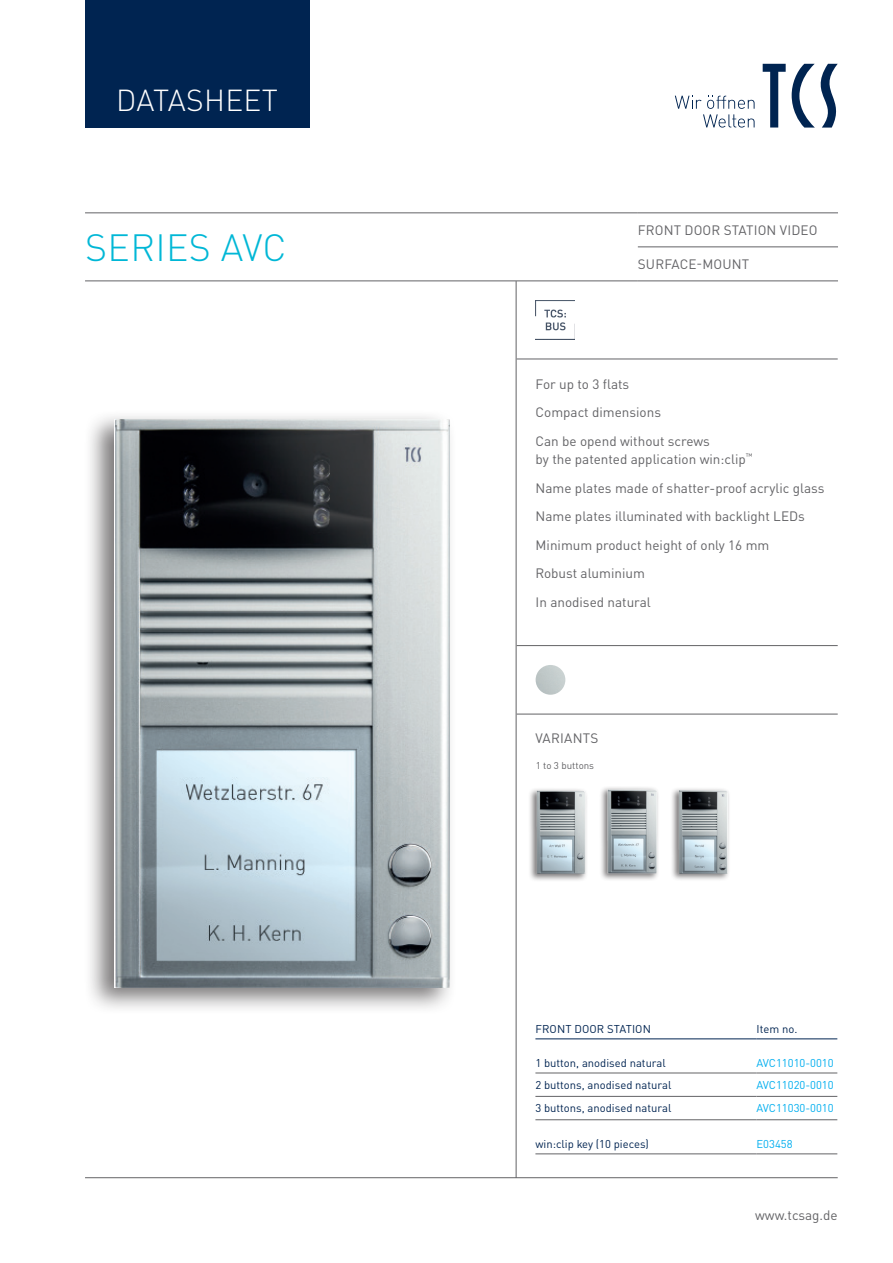
<style>
.page{position:relative;width:893px;height:1263px;background:#fff}
.page>*{position:absolute;margin:0;border:0;box-sizing:border-box;transform-origin:0 0}
.t1{font:300 37.5px "DIN Pro";letter-spacing:.01em;color:#00b7d6}
.t2{font:300 30px "DIN Pro";letter-spacing:.01em;color:#fff}
.t3{font:13.5px/28.7px "DIN Pro";color:#636366}
.t4{font:13.5px "DIN Pro";letter-spacing:.02em;color:#636366}
.t5{font:11.25px "DIN Pro";color:#002451}
.t6{font:11.25px "DIN Pro";color:#00aeef}
.t7{font:9.75px "DIN Pro";color:#636366}
</style>
<div class="page">
<svg style="left:675px;top:96px;width:80px;height:32px"></svg>
<svg style="left:763px;top:64px;width:75px;height:64px"></svg>
<div style="left:85px;top:0;width:224px;height:128px;background:#002451"></div>
<hr style="left:517px;top:359px;width:321px;height:1px;background:#636366">
<hr style="left:85px;top:213px;width:553px;height:1px;background:#636366">
<hr style="left:638px;top:213px;width:200px;height:1px;background:#636366">
<hr style="left:638px;top:247px;width:200px;height:1px;background:#636366">
<hr style="left:85px;top:281px;width:553px;height:1px;background:#636366">
<hr style="left:638px;top:281px;width:200px;height:1px;background:#636366">
<hr style="left:517px;top:645px;width:321px;height:1px;background:#636366">
<hr style="left:517px;top:714px;width:321px;height:1px;background:#636366">
<img style="left:536px;top:665px;width:29px;height:30px;border-radius:15px">
<div style="left:528px;top:787px;width:61px;height:95px;background:#231f20;opacity:.6"></div>
<img style="left:537px;top:791px;width:49px;height:83px">
<div style="left:599px;top:786px;width:61px;height:95px;background:#231f20;opacity:.6"></div>
<img style="left:607px;top:789px;width:50px;height:84px">
<div style="left:671px;top:786px;width:60px;height:95px;background:#231f20;opacity:.6"></div>
<img style="left:679px;top:790px;width:49px;height:84px">
<div style="left:84px;top:410px;width:372px;height:605px;background:#231f20;opacity:.6"></div>
<img style="left:115px;top:420px;width:335px;height:567px">
<hr style="left:535px;top:1153px;width:221px;height:1px;background:#636366">
<hr style="left:535px;top:1096px;width:221px;height:1px;background:#636366">
<hr style="left:756px;top:1096px;width:81px;height:1px;background:#636366">
<hr style="left:756px;top:1153px;width:81px;height:1px;background:#636366">
<hr style="left:535px;top:1038px;width:221px;height:1px;background:#002451">
<hr style="left:756px;top:1038px;width:81px;height:1px;background:#002451">
<hr style="left:535px;top:1073px;width:221px;height:1px;background:#636366">
<hr style="left:756px;top:1073px;width:81px;height:1px;background:#636366">
<hr style="left:535px;top:1119px;width:221px;height:1px;background:#636366">
<hr style="left:756px;top:1119px;width:81px;height:1px;background:#636366">
<img style="left:536px;top:300px;width:39px;height:40px">
<hr style="left:85px;top:1177px;width:753px;height:1px;background:#636366">
<hr style="left:516px;top:281px;width:1px;height:897px;background:#636366">
<h2 class="t2" style="left:116px;top:77px;width:163px">DATASHEET</h2>
<h1 class="t1" style="left:85px;top:219px;width:203px">SERIES AVC</h1>
<p class="t3" style="left:638px;top:214px;width:181px">FRONT DOOR STATION VIDEO</p>
<p class="t3" style="left:638px;top:248px;width:113px">SURFACE-MOUNT</p>
<p class="t3" style="left:536px;top:368px;width:176px">For up to 3 flats<br>Compact dimensions<br>Can be opend without screws</p>
<p class="t3" style="left:536px;top:443px;width:290px">by the patented application win:clip<sup>™<br></sup>Name plates made of shatter-proof acrylic glass Name plates illuminated with backlight LEDs Minimum product height of only 16 mm<br>Robust aluminium<br>In anodised natural</p>
<p class="t4" style="left:536px;top:727px;width:64px">VARIANTS</p>
<p class="t7" style="left:536px;top:758px;width:60px">1 to 3 buttons</p>
<p class="t5" style="left:535px;top:1019px;width:117px">FRONT DOOR STATION</p>
<p class="t5" style="left:757px;top:1019px;width:42px">Item no.</p>
<p class="t5" style="left:535px;top:1054px;width:132px">1 button, anodised natural</p>
<p class="t6" style="left:757px;top:1054px;width:79px">AVC11010-0010</p>
<p class="t5" style="left:535px;top:1076px;width:137px">2 buttons, anodised natural</p>
<p class="t6" style="left:757px;top:1076px;width:79px">AVC11020-0010</p>
<p class="t5" style="left:535px;top:1099px;width:137px">3 buttons, anodised natural</p>
<p class="t6" style="left:757px;top:1099px;width:79px">AVC11030-0010</p>
<p class="t5" style="left:535px;top:1134px;width:115px">win:clip key (10 pieces)</p>
<p class="t6" style="left:757px;top:1134px;width:38px">E03458</p>
<p class="t3" style="left:755px;top:1200px;width:84px">www.tcsag.de</p>
</div>
